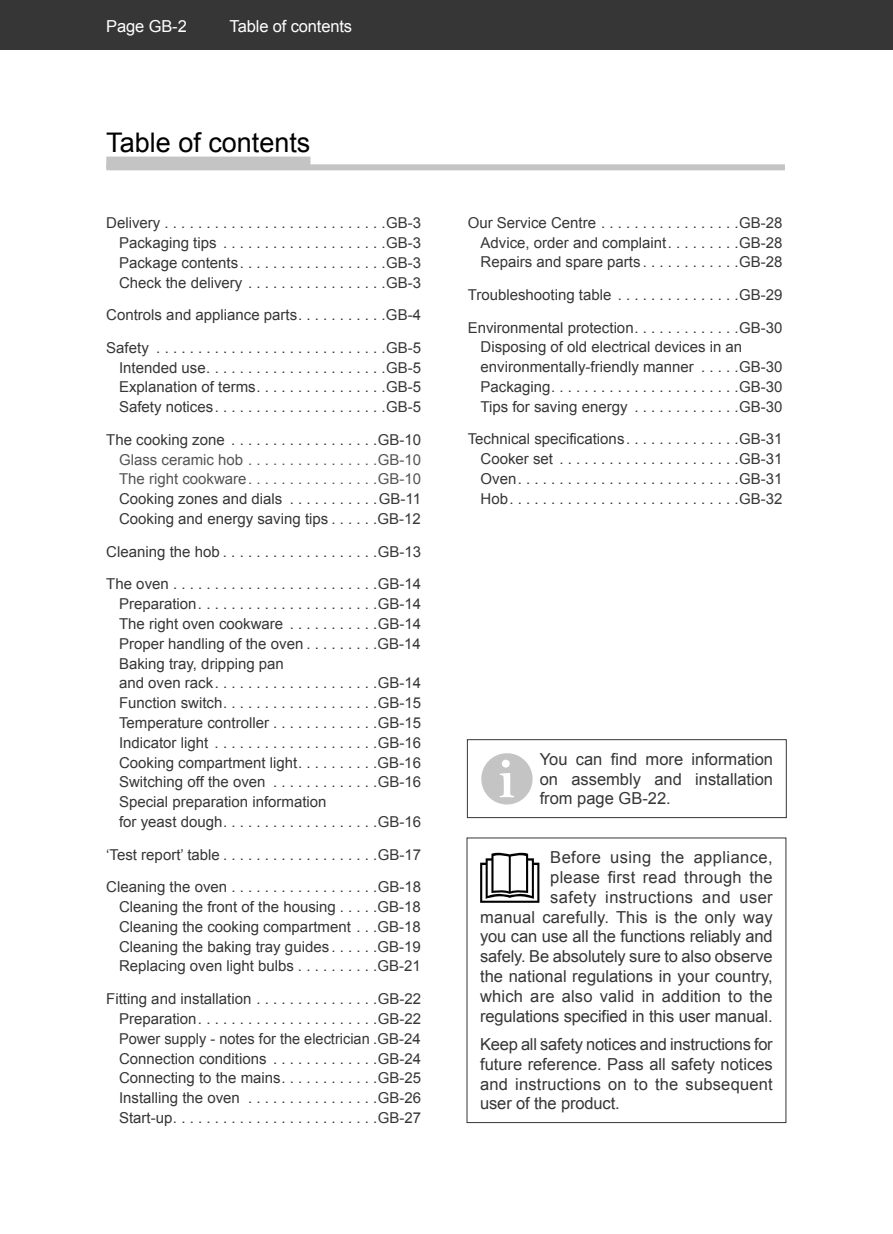
<style>
.page{position:relative;width:893px;height:1234px;background:#fff}
.page>*{position:absolute;margin:0;border:0;box-sizing:border-box;transform-origin:0 0}
.t1{font:27px "Arial";color:#000}
.t2{font:16.5px/19.8px "Arial";color:#363636;text-align:justify}
.t3{font:16.5px "Arial";letter-spacing:-.01em;color:#fff}
.t4{font:15px/19.8px "Arial";color:#363636}
.t5{font:15px/19.8px "Arial";color:#545454}
</style>
<div class="page">
<div style="left:0;top:0;width:893px;height:50px;background:#363636"></div>
<div style="left:106px;top:156px;width:204px;height:12px;background:#c4c4c4"></div>
<div style="left:106px;top:164px;width:679px;height:6px;background:#c4c4c4"></div>
<svg style="left:480px;top:852px;width:59px;height:50px"></svg>
<div style="left:483px;top:754px;width:48px;height:49px;background:#c4c4c4;border-radius:50%"></div>
<div style="left:481px;top:753px;width:52px;height:51px;border:3px solid #c4c4c4;border-radius:50%"></div>
<svg style="left:500px;top:759px;width:14px;height:38px"></svg>
<div style="left:467px;top:739px;width:320px;height:78px;border:1px solid #363636"></div>
<p class="t3" style="left:106px;top:17px;width:82px">Page GB-2</p>
<p class="t3" style="left:230px;top:17px;width:124px">Table of contents</p>
<h1 class="t1" style="left:106px;top:127px;width:206px">Table of contents</h1>
<p class="t4" style="left:119px;top:213px;width:304px;text-align:justify;text-indent:-13px">Delivery . . . . . . . . . . . . . . . . . . . . . . . . . . .GB-3<br>Packaging tips . . . . . . . . . . . . . . . . . . . .GB-3<br>Package contents . . . . . . . . . . . . . . . . . .GB-3<br>Check the delivery . . . . . . . . . . . . . . . . .GB-3</p>
<p class="t4" style="left:106px;top:299px;width:316px;line-height:32.5px">Controls and appliance parts . . . . . . . . . . .GB-4<br>Safety . . . . . . . . . . . . . . . . . . . . . . . . . . . .GB-5</p>
<p class="t4" style="left:119px;top:357px;width:303px;text-align:justify">Intended use . . . . . . . . . . . . . . . . . . . . . .GB-5<br>Explanation of terms . . . . . . . . . . . . . . . .GB-5<br>Safety notices . . . . . . . . . . . . . . . . . . . . .GB-5</p>
<p class="t4" style="left:106px;top:429px;width:316px">The cooking zone . . . . . . . . . . . . . . . . . .GB-10</p>
<p class="t5" style="left:119px;top:449px;width:303px">Glass ceramic hob . . . . . . . . . . . . . . . .GB-10<br>The right cookware . . . . . . . . . . . . . . . .GB-10</p>
<p class="t4" style="left:119px;top:489px;width:303px">Cooking zones and dials . . . . . . . . . . .GB-11<br>Cooking and energy saving tips . . . . . .GB-12</p>
<p class="t4" style="left:106px;top:535px;width:316px;line-height:32.5px">Cleaning the hob . . . . . . . . . . . . . . . . . . .GB-13<br>The oven . . . . . . . . . . . . . . . . . . . . . . . . .GB-14</p>
<p class="t4" style="left:119px;top:594px;width:303px">Preparation . . . . . . . . . . . . . . . . . . . . . .GB-14<br>The right oven cookware . . . . . . . . . . .GB-14<br>Proper handling of the oven . . . . . . . . .GB-14<br>Baking tray, dripping pan<br>and oven rack . . . . . . . . . . . . . . . . . . . .GB-14<br>Function switch . . . . . . . . . . . . . . . . . . .GB-15<br>Temperature controller . . . . . . . . . . . . .GB-15<br>Indicator light . . . . . . . . . . . . . . . . . . . .GB-16<br>Cooking compartment light . . . . . . . . . .GB-16<br>Switching off the oven . . . . . . . . . . . . .GB-16<br>Special preparation information<br>for yeast dough . . . . . . . . . . . . . . . . . . .GB-16</p>
<p class="t4" style="left:106px;top:838px;width:316px;line-height:32.5px">‘Test report’ table . . . . . . . . . . . . . . . . . . .GB-17<br>Cleaning the oven . . . . . . . . . . . . . . . . . .GB-18</p>
<p class="t4" style="left:119px;top:896px;width:303px;text-align:justify">Cleaning the front of the housing . . . . .GB-18<br>Cleaning the cooking compartment . . .GB-18<br>Cleaning the baking tray guides . . . . . .GB-19<br>Replacing oven light bulbs . . . . . . . . . .GB-21</p>
<p class="t4" style="left:119px;top:988px;width:304px;text-align:justify;text-indent:-13px">Fitting and installation . . . . . . . . . . . . . . .GB-22<br>Preparation . . . . . . . . . . . . . . . . . . . . . .GB-22<br>Power supply - notes for the electrician .GB-24<br>Connection conditions . . . . . . . . . . . . .GB-24<br>Connecting to the mains . . . . . . . . . . . .GB-25<br>Installing the oven . . . . . . . . . . . . . . . .GB-26<br>Start-up . . . . . . . . . . . . . . . . . . . . . . . . .GB-27</p>
<p class="t4" style="left:480px;top:212px;width:303px;text-align:justify;text-indent:-13px">Our Service Centre . . . . . . . . . . . . . . . . .GB-28<br>Advice, order and complaint . . . . . . . . .GB-28<br>Repairs and spare parts . . . . . . . . . . . .GB-28</p>
<p class="t4" style="left:468px;top:278px;width:316px;line-height:32.5px">Troubleshooting table . . . . . . . . . . . . . . .GB-29<br>Environmental protection . . . . . . . . . . . . .GB-30</p>
<p class="t4" style="left:480px;top:337px;width:303px">Disposing of old electrical devices in an environmentally-friendly manner . . . . .GB-30<br>Packaging . . . . . . . . . . . . . . . . . . . . . . .GB-30<br>Tips for saving energy . . . . . . . . . . . . .GB-30</p>
<p class="t4" style="left:480px;top:429px;width:304px;text-align:justify;text-indent:-13px">Technical specifications . . . . . . . . . . . . . .GB-31<br>Cooker set . . . . . . . . . . . . . . . . . . . . . .GB-31<br>Oven . . . . . . . . . . . . . . . . . . . . . . . . . . .GB-31<br>Hob . . . . . . . . . . . . . . . . . . . . . . . . . . . .GB-32</p>
<p class="t2" style="left:540px;top:749px;width:235px">You can find more information on assembly and installation from page GB-22.</p>
<p class="t2" style="left:480px;top:847px;width:294px;text-align:right">Before using the appliance,<br>please first read through the<br>safety instructions and user<br>manual carefully. This is the only way you can use all the functions reliably and safely. Be absolutely sure to also observe the national regulations in your country, which are also valid in addition to the regulations specified in this user manual.</p>
<p class="t2" style="left:480px;top:1034px;width:294px">Keep all safety notices and instructions for future reference. Pass all safety notices and instructions on to the subsequent user of the product.</p>
</div>
